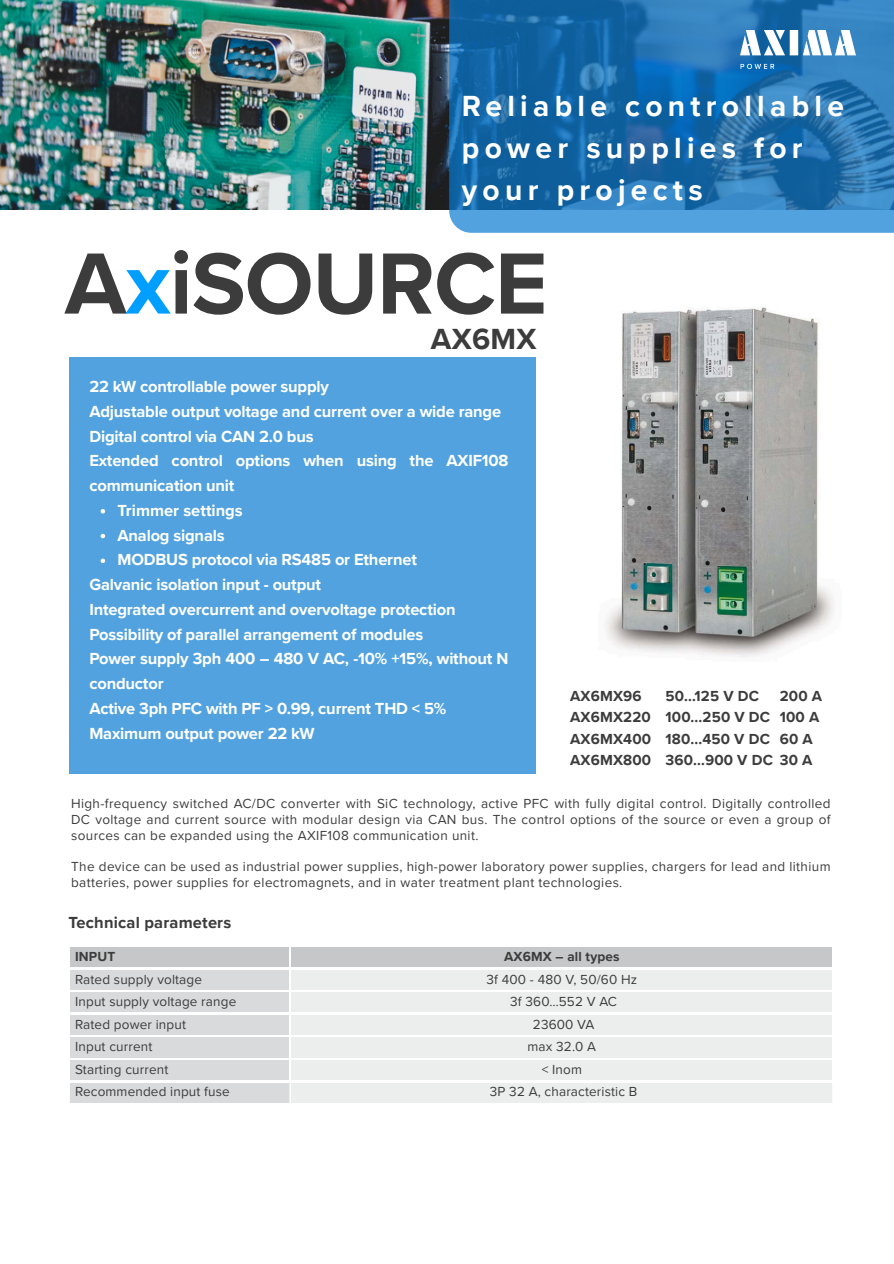
<style>
.page{position:relative;width:894px;height:1264px;background:#fff}
.page>*{position:absolute;margin:0;border:0;box-sizing:border-box;transform-origin:0 0}
.t1{font:700 90px "Proxima Nova";letter-spacing:-.01em;color:#3c3c3c}
.t2{font:700 30px/41.7px "Proxima Nova";letter-spacing:.175em;color:#fff}
.t3{font:700 30px "Proxima Nova";letter-spacing:.01em;color:#3c3c3c}
.t4{font:700 16.5px/24.8px "Proxima Nova";letter-spacing:-.01em;color:#fff}
.t5{font:700 16.5px "Proxima Nova";letter-spacing:.01em;color:#3c3c3c}
.t6{font:700 15px/21.3px "Proxima Nova";letter-spacing:.01em;color:#3c3c3c}
.t7{font:13.5px/15.8px "Proxima Nova";letter-spacing:.025em;color:#3c3c3c;text-align:justify}
.t8{font:700 13.5px "Proxima Nova";letter-spacing:.01em;color:#3c3c3c}
.s1{color:#009fff}
</style>
<div class="page">
<img style="left:605px;top:307px;width:228px;height:350px">
<svg style="left:70px;top:947px;width:762px;height:156px;background:#e4e5e6"></svg>
<img style="left:0;top:0;width:449px;height:210px">
<svg style="left:449px;top:0;width:444px;height:233px;background:#2373b1"></svg>
<img style="left:740px;top:31px;width:115px;height:38px">
<div style="left:69px;top:357px;width:466px;height:416px;background:#51a2de"></div>
<svg style="left:101px;top:509px;width:4px;height:4px"></svg>
<svg style="left:101px;top:534px;width:4px;height:4px"></svg>
<svg style="left:101px;top:558px;width:4px;height:5px"></svg>
<p class="t2" style="left:462px;top:86px;width:383px">Reliable controllable power supplies for your projects</p>
<p class="t1" style="left:65px;top:231px;width:484px">A<span class="s1">x</span>iSOURCE</p>
<h5 class="t3" style="left:430px;top:321px;width:107px">AX6MX</h5>
<p class="t4" style="left:89px;top:374px;width:241px">22 kW controllable power supply</p>
<p class="t4" style="left:89px;top:399px;width:420px">Adjustable output voltage and current over a wide range Digital control via CAN 2.0 bus<br>Extended control options when using the AXIF108 communication unit</p>
<p class="t4" style="left:117px;top:498px;width:127px">Trimmer settings</p>
<p class="t4" style="left:117px;top:523px;width:109px">Analog signals</p>
<p class="t4" style="left:117px;top:548px;width:301px">MODBUS protocol via RS485 or Ethernet</p>
<p class="t4" style="left:89px;top:572px;width:420px">Galvanic isolation input - output<br>Integrated overcurrent and overvoltage protection Possibility of parallel arrangement of modules<br>Power supply 3ph 400 – 480 V AC, -10% +15%, without N conductor<br>Active 3ph PFC with PF &gt; 0.99, current THD &lt; 5% Maximum output power 22 kW</p>
<p class="t6" style="left:570px;top:685px;width:83px">AX6MX96<br>AX6MX220<br>AX6MX400<br>AX6MX800</p>
<p class="t6" style="left:665px;top:685px;width:109px">50...125 V DC<br>100...250 V DC<br>180...450 V DC<br>360...900 V DC</p>
<p class="t6" style="left:779px;top:685px;width:44px">200 A<br>100 A<br>60 A<br>30 A</p>
<p class="t7" style="left:71px;top:796px;width:760px">High-frequency switched AC/DC converter with SiC technology, active PFC with fully digital control. Digitally controlled DC voltage and current source with modular design via CAN bus. The control options of the source or even a group of sources can be expanded using the AXIF108 communication unit.</p>
<p class="t7" style="left:71px;top:859px;width:760px">The device can be used as industrial power supplies, high-power laboratory power supplies, chargers for lead and lithium batteries, power supplies for electromagnets, and in water treatment plant technologies.</p>
<p class="t5" style="left:68px;top:912px;width:164px">Technical parameters</p>
<p class="t8" style="left:75px;top:948px;width:42px">INPUT</p>
<p class="t7" style="left:75px;top:971px;width:128px">Rated supply voltage</p>
<h3 class="t7" style="left:75px;top:993px;width:163px">Input supply voltage range</h3>
<h1 class="t7" style="left:75px;top:1016px;width:112px">Rated power input</h1>
<p class="t7" style="left:75px;top:1038px;width:79px">Input current</p>
<h2 class="t7" style="left:75px;top:1061px;width:95px">Starting current</h2>
<h5 class="t7" style="left:75px;top:1083px;width:156px">Recommended input fuse</h5>
<p class="t8" style="left:504px;top:948px;width:117px">AX6MX – all types</p>
<p class="t7" style="left:486px;top:971px;width:152px">3f 400 - 480 V, 50/60 Hz</p>
<p class="t7" style="left:510px;top:993px;width:108px">3f 360…552 V AC</p>
<p class="t7" style="left:532px;top:1016px;width:63px">23600 VA</p>
<p class="t7" style="left:527px;top:1038px;width:70px">max 32.0 A</p>
<h4 class="t7" style="left:541px;top:1061px;width:42px">&lt; Inom</h4>
<h4 class="t7" style="left:490px;top:1083px;width:149px">3P 32 A, characteristic B</h4>
</div>
